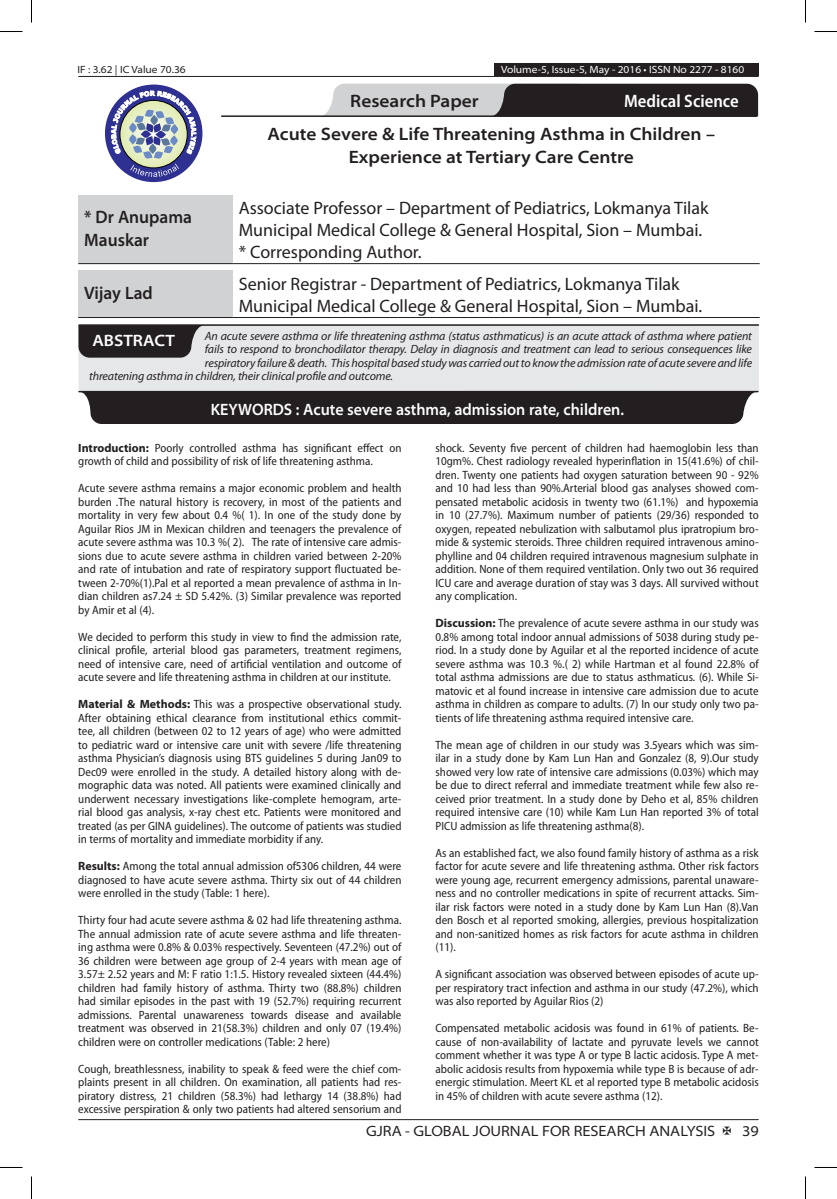
<style>
.page{position:relative;width:837px;height:1199px;background:#fff}
.page>*{position:absolute;margin:0;border:0;box-sizing:border-box;transform-origin:0 0}
.t1{font:18px/21.6px "Myriad Pro";color:#231f20}
.t2{font:600 semi-expanded 18px/23.4px "Myriad Pro";color:#231f20;text-align:center}
.t3{font:600 semi-expanded 18px/23.4px "Myriad Pro";color:#231f20;scale:.9 1}
.t4{font:600 semi-condensed 18px "Myriad Pro";color:#fff}
.t5{font:600 semi-expanded 16.5px "Myriad Pro";color:#fff;scale:.9 1}
.t6{font:600 semi-expanded 16.5px "Myriad Pro";color:#fff}
.t7{font:semi-expanded 15px "Myriad Pro";color:#231f20}
.t8{font:semi-condensed 12px/13.5px "Myriad Pro";color:#231f20;text-align:justify}
.t9{font:italic 12px "Myriad Pro";letter-spacing:-.01em;color:#231f20}
.t10{font:semi-expanded 10.5px "Myriad Pro";color:#fff}
.t11{font:semi-expanded 10.5px "Myriad Pro";color:#231f20}
.s1{font-weight:700;font-stretch:normal}
</style>
<div class="page">
<hr style="left:78px;top:1119px;width:681px;height:1px;background:#231f20">
<div style="left:494px;top:63px;width:265px;height:13px;background:#231f20"></div>
<hr style="left:78px;top:76px;width:681px;height:1px;background:#231f20">
<svg style="left:324px;top:84px;width:434px;height:32px;background:#6c6a6b"></svg>
<hr style="left:222px;top:115px;width:535px;height:2px;background:#231f20">
<div style="left:105px;top:85px;width:97px;height:97px;background:#2e3092;border-radius:50%"></div>
<svg style="left:111px;top:91px;width:85px;height:86px"></svg>
<div style="left:78px;top:195px;width:155px;height:68px;background:#d1d2d4"></div>
<hr style="left:78px;top:263px;width:155px;height:1px;background:#231f20">
<hr style="left:233px;top:263px;width:527px;height:1px;background:#231f20">
<div style="left:78px;top:270px;width:155px;height:47px;background:#d1d2d4"></div>
<hr style="left:78px;top:317px;width:155px;height:1px;background:#231f20">
<hr style="left:233px;top:317px;width:527px;height:1px;background:#231f20">
<div style="left:78px;top:324px;width:681px;height:67px;background:#e6e7e9"></div>
<hr style="left:79px;top:324px;width:679px;height:2px;background:#231f20">
<svg style="left:78px;top:325px;width:127px;height:32px;background:#373334"></svg>
<hr style="left:79px;top:391px;width:679px;height:1px;background:#231f20">
<div style="left:79px;top:392px;width:678px;height:32px;background:#231f20"></div>
<svg style="left:0;top:31px;width:22px;height:1px"></svg>
<svg style="left:814px;top:31px;width:23px;height:1px"></svg>
<svg style="left:0;top:1167px;width:22px;height:1px"></svg>
<svg style="left:814px;top:1167px;width:23px;height:1px"></svg>
<svg style="left:31px;top:0;width:1px;height:22px"></svg>
<svg style="left:31px;top:1176px;width:1px;height:22px"></svg>
<svg style="left:805px;top:0;width:1px;height:22px"></svg>
<svg style="left:805px;top:1176px;width:1px;height:22px"></svg>
<p class="t11" style="left:77px;top:64px;width:110px">IF : 3.62 | IC Value 70.36</p>
<p class="t10" style="left:501px;top:64px;width:245px">Volume-5, Issue-5, May - 2016 • ISSN No 2277 - 8160</p>
<h1 class="t2" style="left:350px;top:89px;width:130px">Research Paper</h1>
<h1 class="t4" style="left:624px;top:91px;width:116px">Medical Science</h1>
<h1 class="t2" style="left:268px;top:122px;width:449px">Acute Severe &amp; Life Threatening Asthma in Children –<br>Experience at Tertiary Care Centre</h1>
<h1 class="t3" style="left:84px;top:205px;width:121px">* Dr Anupama<br>Mauskar</h1>
<h1 class="t1" style="left:239px;top:198px;width:471px">Associate Professor – Department of Pediatrics, Lokmanya Tilak<br>Municipal Medical College &amp; General Hospital, Sion – Mumbai. * Corresponding Author.</h1>
<h1 class="t3" style="left:84px;top:282px;width:78px">Vijay Lad</h1>
<h1 class="t1" style="left:239px;top:273px;width:465px">Senior Registrar - Department of Pediatrics, Lokmanya Tilak<br>Municipal Medical College &amp; General Hospital, Sion – Mumbai.</h1>
<p class="t9" style="left:205px;top:329px;width:549px">An acute severe asthma or life threatening asthma (status asthmaticus) is an acute attack of asthma where patient</p>
<p class="t9" style="left:205px;top:343px;width:549px">fails to respond to bronchodilator therapy. Delay in diagnosis and treatment can lead to serious consequences like</p>
<p class="t9" style="left:205px;top:356px;width:549px">respiratory failure &amp; death. This hospital based study was carried out to know the admission rate of acute severe and life</p>
<p class="t9" style="left:89px;top:370px;width:305px">threatening asthma in children, their clinical profile and outcome.</p>
<h2 class="t6" style="left:92px;top:331px;width:84px">ABSTRACT</h2>
<h2 class="t5" style="left:211px;top:400px;width:461px">KEYWORDS : Acute severe asthma, admission rate, children.</h2>
<p class="t8" style="left:78px;top:441px;width:325px"><span class="s1">Introduction:</span> Poorly controlled asthma has significant effect on growth of child and possibility of risk of life threatening asthma.</p>
<p class="t8" style="left:78px;top:481px;width:325px">Acute severe asthma remains a major economic problem and health burden .The natural history is recovery, in most of the patients and mortality in very few about 0.4 %( 1). In one of the study done by Aguilar Rios JM in Mexican children and teenagers the prevalence of acute severe asthma was 10.3 %( 2). The rate of intensive care admis&shy;sions due to acute severe asthma in children varied between 2-20% and rate of intubation and rate of respiratory support fluctuated be&shy;tween 2-70%(1).Pal et al reported a mean prevalence of asthma in In&shy;dian children as7.24 ± SD 5.42%. (3) Similar prevalence was reported by Amir et al (4).</p>
<p class="t8" style="left:78px;top:630px;width:325px">We decided to perform this study in view to find the admission rate, clinical profile, arterial blood gas parameters, treatment regimens, need of intensive care, need of artificial ventilation and outcome of acute severe and life threatening asthma in children at our institute.</p>
<p class="t8" style="left:78px;top:697px;width:325px"><span class="s1">Material &amp; Methods:</span> This was a prospective observational study.<br>After obtaining ethical clearance from institutional ethics commit&shy;tee, all children (between 02 to 12 years of age) who were admitted to pediatric ward or intensive care unit with severe /life threatening asthma Physician’s diagnosis using BTS guidelines 5 during Jan09 to Dec09 were enrolled in the study. A detailed history along with de&shy;mographic data was noted. All patients were examined clinically and underwent necessary investigations like-complete hemogram, arte&shy;rial blood gas analysis, x-ray chest etc. Patients were monitored and treated (as per GINA guidelines). The outcome of patients was studied in terms of mortality and immediate morbidity if any.</p>
<p class="t8" style="left:78px;top:859px;width:325px"><span class="s1">Results:</span> Among the total annual admission of5306 children, 44 were diagnosed to have acute severe asthma. Thirty six out of 44 children were enrolled in the study (Table: 1 here).</p>
<p class="t8" style="left:78px;top:913px;width:325px">Thirty four had acute severe asthma &amp; 02 had life threatening asthma.<br>The annual admission rate of acute severe asthma and life threaten&shy;ing asthma were 0.8% &amp; 0.03% respectively. Seventeen (47.2%) out of 36 children were between age group of 2-4 years with mean age of 3.57± 2.52 years and M: F ratio 1:1.5. History revealed sixteen (44.4%) children had family history of asthma. Thirty two (88.8%) children had similar episodes in the past with 19 (52.7%) requiring recurrent admissions. Parental unawareness towards disease and available treatment was observed in 21(58.3%) children and only 07 (19.4%) children were on controller medications (Table: 2 here)</p>
<p class="t8" style="left:78px;top:1062px;width:325px">Cough, breathlessness, inability to speak &amp; feed were the chief com&shy;plaints present in all children. On examination, all patients had res&shy;piratory distress, 21 children (58.3%) had lethargy 14 (38.8%) had excessive perspiration &amp; only two patients had altered sensorium and</p>
<p class="t8" style="left:435px;top:441px;width:325px">shock. Seventy five percent of children had haemoglobin less than 10gm%. Chest radiology revealed hyperinflation in 15(41.6%) of chil&shy;dren. Twenty one patients had oxygen saturation between 90 - 92% and 10 had less than 90%.Arterial blood gas analyses showed com&shy;pensated metabolic acidosis in twenty two (61.1%) and hypoxemia in 10 (27.7%). Maximum number of patients (29/36) responded to oxygen, repeated nebulization with salbutamol plus ipratropium bro&shy;mide &amp; systemic steroids. Three children required intravenous amino&shy;phylline and 04 children required intravenous magnesium sulphate in addition. None of them required ventilation. Only two out 36 required ICU care and average duration of stay was 3 days. All survived without any complication.</p>
<p class="t8" style="left:435px;top:616px;width:325px"><span class="s1">Discussion:</span> The prevalence of acute severe asthma in our study was 0.8% among total indoor annual admissions of 5038 during study pe&shy;riod. In a study done by Aguilar et al the reported incidence of acute severe asthma was 10.3 %.( 2) while Hartman et al found 22.8% of total asthma admissions are due to status asthmaticus. (6). While Si&shy;matovic et al found increase in intensive care admission due to acute asthma in children as compare to adults. (7) In our study only two pa&shy;tients of life threatening asthma required intensive care.</p>
<p class="t8" style="left:435px;top:738px;width:325px">The mean age of children in our study was 3.5years which was sim&shy;ilar in a study done by Kam Lun Han and Gonzalez (8, 9).Our study showed very low rate of intensive care admissions (0.03%) which may be due to direct referral and immediate treatment while few also re&shy;ceived prior treatment. In a study done by Deho et al, 85% children required intensive care (10) while Kam Lun Han reported 3% of total PICU admission as life threatening asthma(8).</p>
<p class="t8" style="left:435px;top:846px;width:325px">As an established fact, we also found family history of asthma as a risk factor for acute severe and life threatening asthma. Other risk factors were young age, recurrent emergency admissions, parental unaware&shy;ness and no controller medications in spite of recurrent attacks. Sim&shy;ilar risk factors were noted in a study done by Kam Lun Han (8).Van den Bosch et al reported smoking, allergies, previous hospitalization and non-sanitized homes as risk factors for acute asthma in children (11).</p>
<p class="t8" style="left:435px;top:967px;width:325px">A significant association was observed between episodes of acute up&shy;per respiratory tract infection and asthma in our study (47.2%), which was also reported by Aguilar Rios (2)</p>
<p class="t8" style="left:435px;top:1021px;width:325px">Compensated metabolic acidosis was found in 61% of patients. Be&shy;cause of non-availability of lactate and pyruvate levels we cannot comment whether it was type A or type B lactic acidosis. Type A met&shy;abolic acidosis results from hypoxemia while type B is because of adr&shy;energic stimulation. Meert KL et al reported type B metabolic acidosis in 45% of children with acute severe asthma (12).</p>
<p class="t7" style="left:366px;top:1122px;width:351px">GJRA - GLOBAL JOURNAL FOR RESEARCH ANALYSIS</p>
<p class="t7" style="left:742px;top:1122px;width:18px">39</p>
</div>
